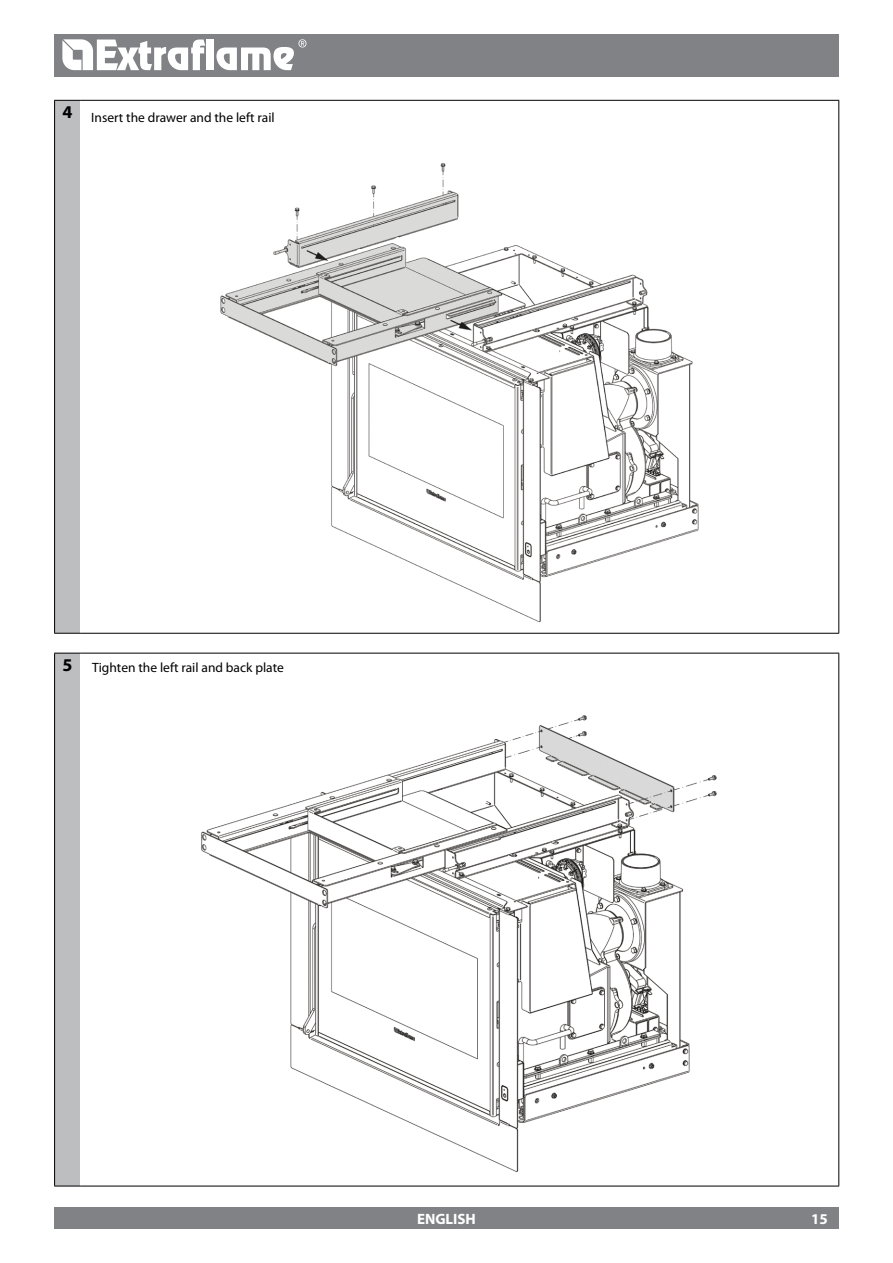
<style>
.page{position:relative;width:893px;height:1263px;background:#fff}
.page>*{position:absolute;margin:0;border:0;box-sizing:border-box;transform-origin:0 0}
.t1{font:700 18px "Myriad Pro";color:#000}
.t2{font:700 15px "Myriad Pro";color:#fff}
.t3{font:13.5px "Myriad Pro";color:#000}
</style>
<div class="page">
<div style="left:55px;top:100px;width:25px;height:533px;background:#bcbec0"></div>
<svg style="left:54px;top:100px;width:26px;height:1px"></svg>
<hr style="left:54px;top:101px;width:1px;height:532px;background:#000">
<hr style="left:80px;top:100px;width:759px;height:1px;background:#000">
<hr style="left:838px;top:101px;width:1px;height:532px;background:#000">
<svg style="left:54px;top:633px;width:26px;height:1px"></svg>
<hr style="left:80px;top:633px;width:759px;height:1px;background:#000">
<img style="left:220px;top:163px;width:479px;height:460px">
<div style="left:55px;top:653px;width:25px;height:533px;background:#bcbec0"></div>
<svg style="left:55px;top:653px;width:25px;height:1px"></svg>
<hr style="left:54px;top:653px;width:1px;height:533px;background:#000">
<hr style="left:80px;top:653px;width:759px;height:1px;background:#000">
<hr style="left:838px;top:653px;width:1px;height:533px;background:#000">
<svg style="left:54px;top:1186px;width:26px;height:1px"></svg>
<hr style="left:80px;top:1186px;width:759px;height:1px;background:#000">
<img style="left:201px;top:715px;width:516px;height:457px">
<div style="left:54px;top:34px;width:785px;height:43px;background:#808285"></div>
<div style="left:54px;top:1208px;width:785px;height:21px;background:#808285"></div>
<svg style="left:62px;top:39px;width:143px;height:31px"></svg>
<div style="left:207px;top:40px;width:7px;height:30px;background:#fff"></div>
<svg style="left:216px;top:39px;width:90px;height:31px"></svg>
<h1 class="t1" style="left:62px;top:100px;width:11px">4</h1>
<p class="t3" style="left:91px;top:110px;width:185px">I nsert the drawer and the left rail</p>
<h1 class="t1" style="left:62px;top:653px;width:11px">5</h1>
<p class="t3" style="left:92px;top:660px;width:193px">Tighten the left rail and back plate</p>
<p class="t2" style="left:417px;top:1209px;width:60px">ENGLISH</p>
<p class="t2" style="left:811px;top:1209px;width:18px">15</p>
</div>
